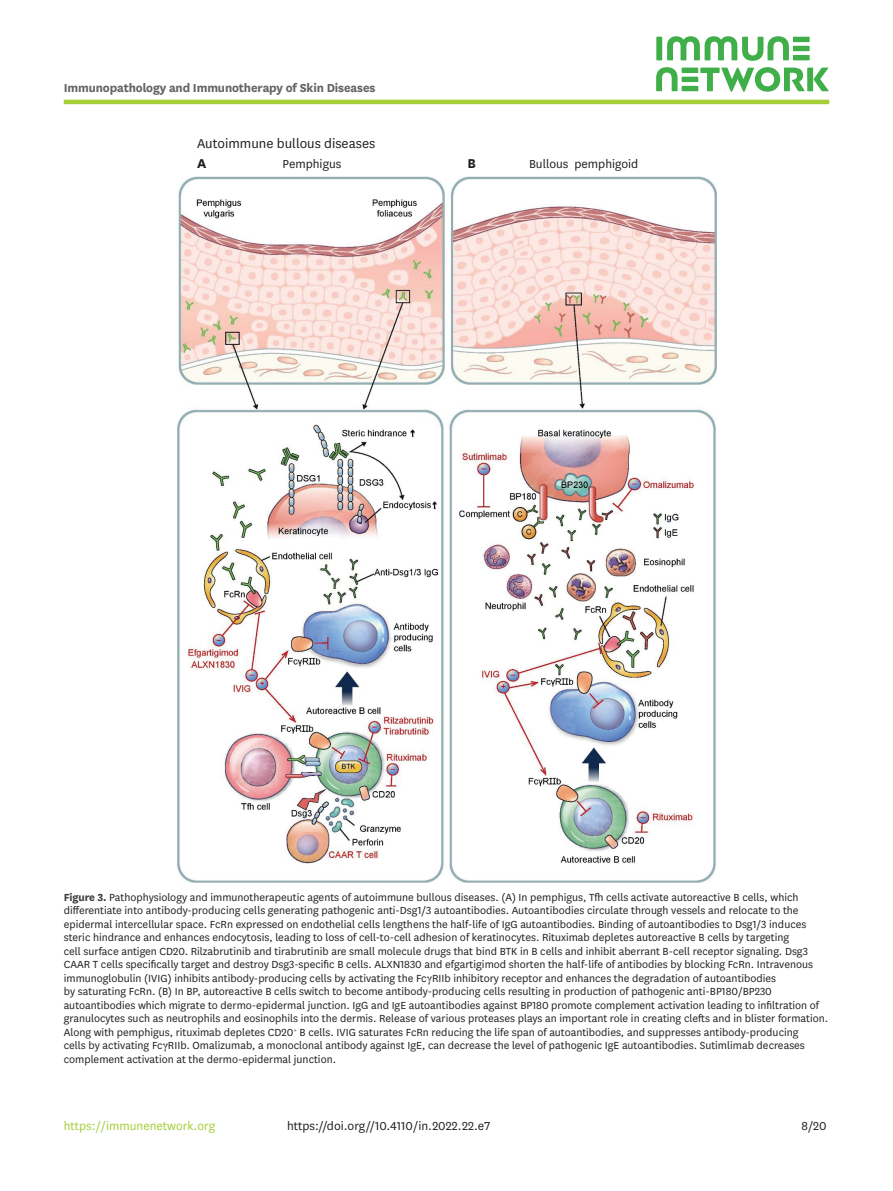
<style>
.page{position:relative;width:893px;height:1191px;background:#fff}
.page>*{position:absolute;margin:0;border:0;box-sizing:border-box;transform-origin:0 0}
.t1{font:15px/20.1px "National";color:#231f20}
.t2{font:700 15px "National";color:#231f20}
.doi_running_footer{font:13.5px "National";color:#231f20}
.alt-title-type{font:700 13.5px "National";letter-spacing:-.01em;color:#636366}
.t3{font:13.5px "National";color:#a6ce39}
.fig_caption{font:12px/13.5px "National";color:#231f20}
.s1{font-weight:700}
.s2{font-weight:700;color:#3e3e3f}
.s3{font-family:"Times New Roman"}
</style>
<div class="page">
<hr style="left:64px;top:100px;width:765px;height:4px;background:#a6ce39">
<svg style="left:656px;top:36px;width:173px;height:56px"></svg>
<img style="left:177px;top:176px;width:539px;height:707px">
<p class="alt-title-type" style="left:64px;top:78px;width:313px">Immunopathology and Immunotherapy of Skin Diseases</p>
<p class="t1" style="left:197px;top:133px;width:180px">Autoimmune bullous diseases<br><span class="s1">A</span></p>
<p class="doi_running_footer" style="left:283px;top:155px;width:60px">Pemphigus</p>
<p class="t2" style="left:467px;top:153px;width:10px">B</p>
<p class="doi_running_footer" style="left:529px;top:155px;width:111px">Bullous pemphigoid</p>
<p class="fig_caption" style="left:64px;top:889px;width:766px"><span class="s2">Figure 3.</span> Pathophysiology and immunotherapeutic agents of autoimmune bullous diseases. (A) In pemphigus, Tfh cells activate autoreactive B cells, which differentiate into antibody-producing cells generating pathogenic anti-Dsg1/3 autoantibodies. Autoantibodies circulate through vessels and relocate to the epidermal intercellular space. FcRn expressed on endothelial cells lengthens the half-life of IgG autoantibodies. Binding of autoantibodies to Dsg1/3 induces steric hindrance and enhances endocytosis, leading to loss of cell-to-cell adhesion of keratinocytes. Rituximab depletes autoreactive B cells by targeting<br>cell surface antigen CD20. Rilzabrutinib and tirabrutinib are small molecule drugs that bind BTK in B cells and inhibit aberrant B-cell receptor signaling. Dsg3<br>CAAR T cells specifically target and destroy Dsg3-specific B cells. ALXN1830 and efgartigimod shorten the half-life of antibodies by blocking FcRn. Intravenous immunoglobulin (IVIG) inhibits antibody-producing cells by activating the Fc<span class="s3">γ</span>RIIb inhibitory receptor and enhances the degradation of autoantibodies<br>by saturating FcRn. (B) In BP, autoreactive B cells switch to become antibody-producing cells resulting in production of pathogenic anti-BP180/BP230 autoantibodies which migrate to dermo-epidermal junction. IgG and IgE autoantibodies against BP180 promote complement activation leading to infiltration of granulocytes such as neutrophils and eosinophils into the dermis. Release of various proteases plays an important role in creating clefts and in blister formation.<br>Along with pemphigus, rituximab depletes CD20<sup>+</sup> B cells. IVIG saturates FcRn reducing the life span of autoantibodies, and suppresses antibody-producing<br>cells by activating Fc<span class="s3">γ</span>RIIb. Omalizumab, a monoclonal antibody against IgE, can decrease the level of pathogenic IgE autoantibodies. Sutimlimab decreases complement activation at the dermo-epidermal junction.</p>
<p class="t3" style="left:64px;top:1116px;width:153px">https://immunenetwork.org</p>
<p class="doi_running_footer" style="left:287px;top:1116px;width:205px">https://doi.org//10.4110/in.2022.22.e7</p>
<p class="doi_running_footer" style="left:801px;top:1116px;width:27px">8/20</p>
</div>
